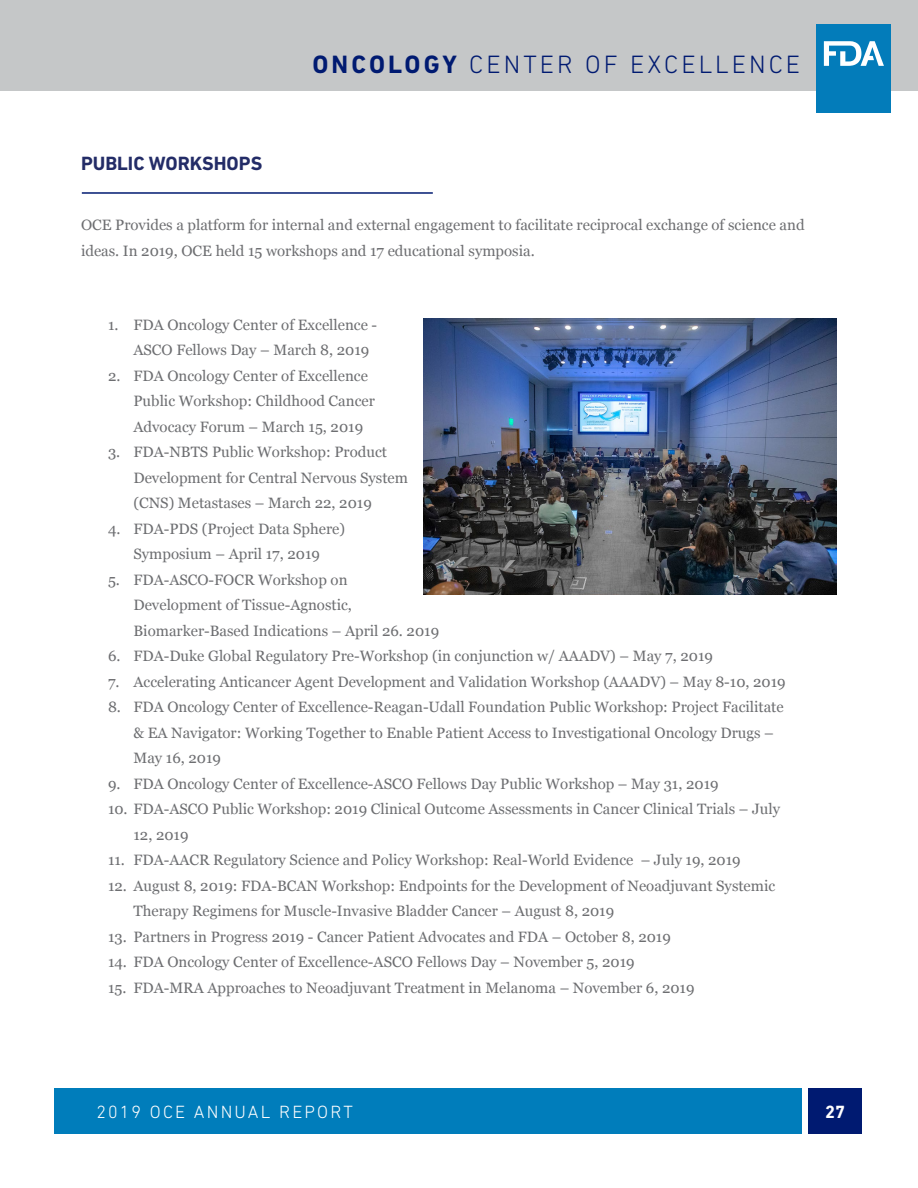
<style>
.page{position:relative;width:918px;height:1188px;background:#fff}
.page>*{position:absolute;margin:0;border:0;box-sizing:border-box;transform-origin:0 0}
.t1{font:300 25.5px "DIN Next LT Pro";letter-spacing:.12em;color:#001a71}
.H2-2{font:700 19.5px "DIN Next LT Pro";color:#232c67}
.t2{font:300 18px "DIN Next LT Pro";letter-spacing:.12em;color:#fff}
.t3{font:700 18px "DIN Next LT Pro";color:#fff}
.Body_Paragraph{font:15px/25.5px "Georgia";color:#6d6e71}
.s1{font-weight:700}
</style>
<div class="page">
<div style="left:0;top:0;width:918px;height:91px;background:#c5c7c8"></div>
<div style="left:808px;top:1089px;width:54px;height:45px;background:#001a71"></div>
<div style="left:54px;top:1089px;width:747px;height:45px;background:#007dbb"></div>
<div style="left:816px;top:24px;width:75px;height:89px;background:#037cba"></div>
<svg style="left:824px;top:41px;width:60px;height:25px"></svg>
<hr style="left:82px;top:192px;width:351px;height:2px;background:#001a71">
<img style="left:423px;top:319px;width:414px;height:275px">
<h2 class="H2-2" style="left:81px;top:152px;width:183px">PUBLIC WORKSHOPS</h2>
<h1 class="t1" style="left:313px;top:50px;width:489px"><span class="s1">ONCOLOGY</span> CENTER OF EXCELLENCE</h1>
<p class="Body_Paragraph" style="left:81px;top:213px;width:725px">OCE Provides a platform for internal and external engagement to facilitate reciprocal exchange of science and ideas. In 2019, OCE held 15 workshops and 17 educational symposia.</p>
<p class="Body_Paragraph" style="left:134px;top:312px;width:245px;text-indent:-26px">1. FDA Oncology Center of Excellence -<br>ASCO Fellows Day – March 8, 2019</p>
<p class="Body_Paragraph" style="left:134px;top:363px;width:243px;text-indent:-26px">2. FDA Oncology Center of Excellence<br>Public Workshop: Childhood Cancer<br>Advocacy Forum – March 15, 2019</p>
<p class="Body_Paragraph" style="left:134px;top:439px;width:276px;text-indent:-26px">3. FDA-NBTS Public Workshop: Product<br>Development for Central Nervous System (CNS) Metastases – March 22, 2019</p>
<p class="Body_Paragraph" style="left:108px;top:516px;width:239px;text-align:center">4. FDA-PDS (Project Data Sphere)<br>Symposium – April 17, 2019</p>
<p class="Body_Paragraph" style="left:134px;top:567px;width:307px;text-indent:-26px">5. FDA-ASCO-FOCR Workshop on<br>Development of Tissue-Agnostic,<br>Biomarker-Based Indications – April 26. 2019</p>
<p class="Body_Paragraph" style="left:108px;top:643px;width:607px">6. FDA-Duke Global Regulatory Pre-Workshop (in conjunction w/ AAADV) – May 7, 2019</p>
<p class="Body_Paragraph" style="left:108px;top:669px;width:679px">7. Accelerating Anticancer Agent Development and Validation Workshop (AAADV) – May 8-10, 2019</p>
<p class="Body_Paragraph" style="left:134px;top:694px;width:652px;text-indent:-26px">8. FDA Oncology Center of Excellence-Reagan-Udall Foundation Public Workshop: Project Facilitate &amp; EA Navigator: Working Together to Enable Patient Access to Investigational Oncology Drugs –<br>May 16, 2019</p>
<p class="Body_Paragraph" style="left:108px;top:771px;width:612px">9. FDA Oncology Center of Excellence-ASCO Fellows Day Public Workshop – May 31, 2019</p>
<p class="Body_Paragraph" style="left:134px;top:796px;width:648px;text-indent:-26px">10. FDA-ASCO Public Workshop: 2019 Clinical Outcome Assessments in Cancer Clinical Trials – July<br>12, 2019</p>
<p class="Body_Paragraph" style="left:108px;top:847px;width:634px">11. FDA-AACR Regulatory Science and Policy Workshop: Real-World Evidence – July 19, 2019</p>
<p class="Body_Paragraph" style="left:134px;top:873px;width:643px;text-indent:-26px">12. August 8, 2019: FDA-BCAN Workshop: Endpoints for the Development of Neoadjuvant Systemic<br>Therapy Regimens for Muscle-Invasive Bladder Cancer – August 8, 2019</p>
<p class="Body_Paragraph" style="left:108px;top:924px;width:564px">13. Partners in Progress 2019 - Cancer Patient Advocates and FDA – October 8, 2019</p>
<p class="Body_Paragraph" style="left:108px;top:949px;width:528px">14. FDA Oncology Center of Excellence-ASCO Fellows Day – November 5, 2019</p>
<p class="Body_Paragraph" style="left:108px;top:975px;width:588px">15. FDA-MRA Approaches to Neoadjuvant Treatment in Melanoma – November 6, 2019</p>
<p class="t2" style="left:96px;top:1101px;width:258px">2019 OCE ANNUAL REPORT</p>
<p class="t3" style="left:825px;top:1101px;width:22px">27</p>
</div>
